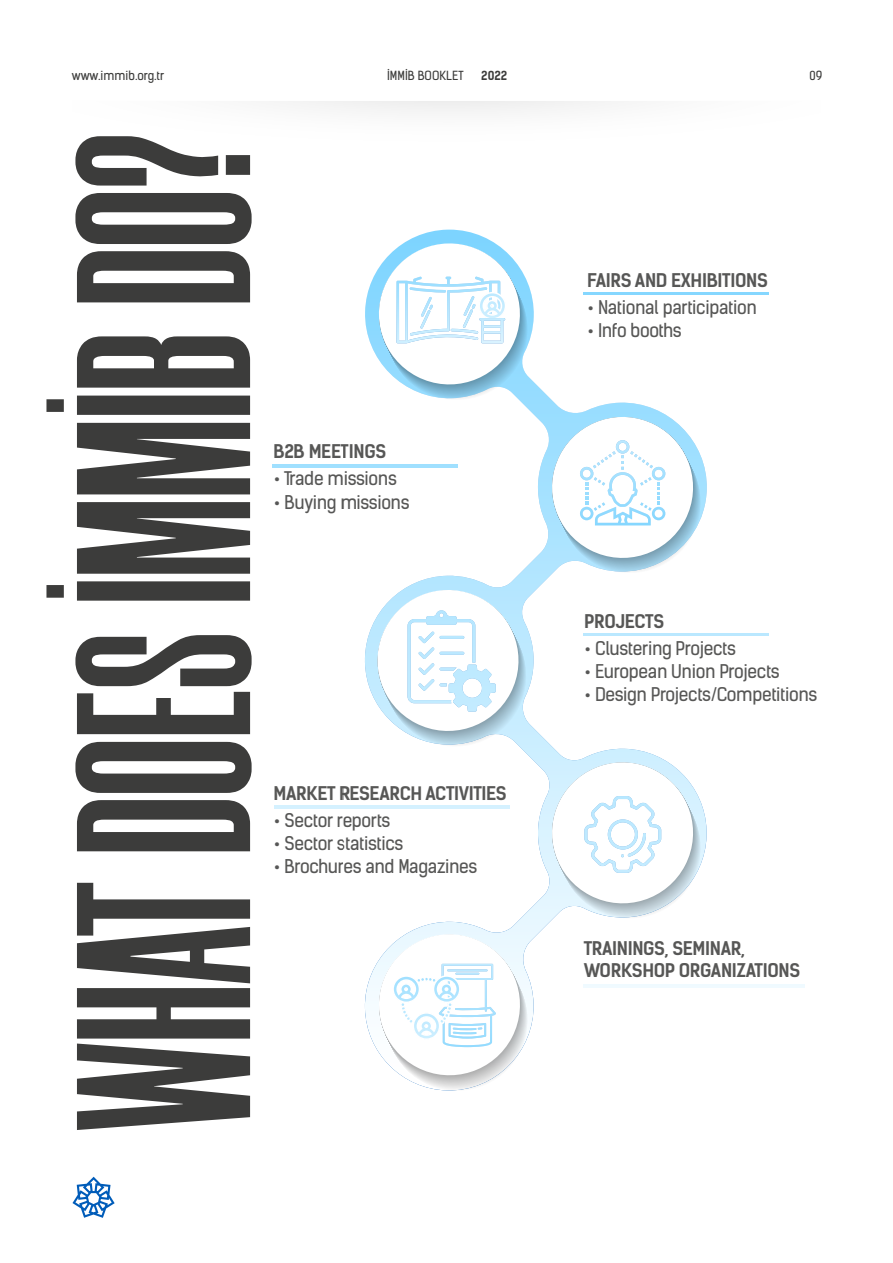
<style>
.page{position:relative;width:893px;height:1263px;background:#fff}
.page>*{position:absolute;margin:0;border:0;box-sizing:border-box;transform-origin:0 0}
.t1{font:700 247.65px "Morganite";color:#3c3c3b}
.t2{font:18px "Kelson Sans";letter-spacing:-.02em;color:#575756}
.t3{font:700 18px/22.5px "Kelson Sans";letter-spacing:-.02em;color:#575756}
.t4{font:12px "Kelson Sans";color:#3c3c3b}
.t5{font:700 12px "Kelson Sans";color:#3c3c3b}
</style>
<div class="page">
<svg style="left:72px;top:1177px;width:43px;height:41px"></svg>
<hr style="left:584px;top:292px;width:185px;height:3px;background:#85d7ff">
<hr style="left:272px;top:465px;width:185px;height:3px;background:#a0e0ff">
<hr style="left:584px;top:633px;width:185px;height:3px;background:#bae8ff">
<hr style="left:584px;top:985px;width:221px;height:2px;background:#effaff">
<hr style="left:275px;top:806px;width:235px;height:2px;background:#d4f1ff">
<svg style="left:364px;top:230px;width:344px;height:802px"></svg>
<svg style="left:542px;top:752px;width:161px;height:166px"></svg>
<svg style="left:367px;top:580px;width:161px;height:167px"></svg>
<svg style="left:369px;top:233px;width:161px;height:167px"></svg>
<svg style="left:542px;top:407px;width:161px;height:166px"></svg>
<svg style="left:369px;top:924px;width:161px;height:167px"></svg>
<p class="t4" style="left:72px;top:69px;width:94px">www.immib.org.tr</p>
<p class="t4" style="left:387px;top:69px;width:78px">İMMİB BOOKLET</p>
<p class="t5" style="left:481px;top:69px;width:27px">2022</p>
<p class="t4" style="left:810px;top:69px;width:14px">09</p>
<h1 class="t1" style="left:38px;top:1131px;width:1000px;rotate:-90deg">WHAT DOES İMMİB DO?</h1>
<p class="t3" style="left:274px;top:440px;width:114px">B2B MEETINGS</p>
<p class="t2" style="left:274px;top:467px;width:125px">• Trade missions</p>
<p class="t2" style="left:274px;top:491px;width:138px">• Buying missions</p>
<p class="t3" style="left:274px;top:782px;width:235px">MARKET RESEARCH ACTIVITIES</p>
<p class="t2" style="left:274px;top:809px;width:118px">• Sector reports</p>
<p class="t2" style="left:274px;top:832px;width:131px">• Sector statistics</p>
<p class="t2" style="left:274px;top:855px;width:205px">• Brochures and Magazines</p>
<p class="t3" style="left:587px;top:269px;width:182px">FAIRS AND EXHIBITIONS</p>
<p class="t2" style="left:587px;top:296px;width:171px">• National participation</p>
<p class="t2" style="left:587px;top:319px;width:96px">• Info booths</p>
<p class="t3" style="left:584px;top:610px;width:82px">PROJECTS</p>
<p class="t2" style="left:584px;top:637px;width:153px">• Clustering Projects</p>
<p class="t2" style="left:584px;top:660px;width:197px">• European Union Projects</p>
<p class="t2" style="left:584px;top:683px;width:235px">• Design Projects/Competitions</p>
<p class="t3" style="left:584px;top:937px;width:218px">TRAININGS, SEMINAR,<br>WORKSHOP ORGANIZATIONS</p>
</div>
